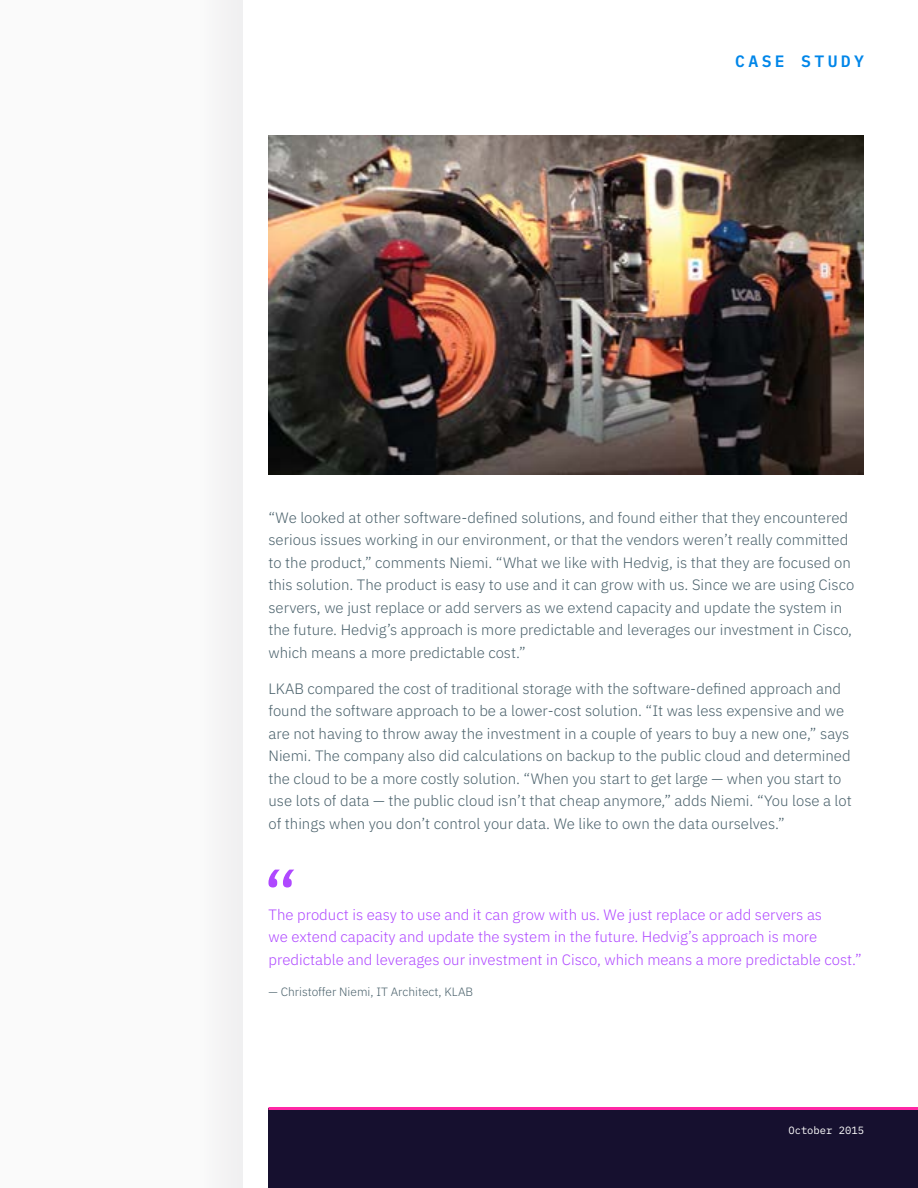
<style>
.page{position:relative;width:918px;height:1188px;background:#fff}
.page>*{position:absolute;margin:0;border:0;box-sizing:border-box;transform-origin:0 0}
.t1{font:600 16.5px "IBM Plex Mono";letter-spacing:.2em;color:#0086e9}
.t2{font:300 15px/22.5px "IBM Plex Sans";color:#4a616b}
.t3{font:300 15px/22.5px "IBM Plex Sans";color:#af48ff}
.t4{font:300 12px "IBM Plex Sans";color:#4a616b}
.t5{font:10.5px "IBM Plex Mono";color:#fff}
</style>
<div class="page">
<div style="left:0;top:0;width:243px;height:1188px;background:#fafafa"></div>
<div style="left:204px;top:0;width:44px;height:1188px;background:#f3f3f4"></div>
<div style="left:243px;top:0;width:675px;height:1188px;background:#fff"></div>
<img style="left:268px;top:135px;width:596px;height:339px">
<div style="left:268px;top:1108px;width:650px;height:80px;background:#16102f"></div>
<hr style="left:268px;top:1107px;width:650px;height:3px;background:#ff27a5">
<svg style="left:268px;top:870px;width:26px;height:18px"></svg>
<p class="t1" style="left:735px;top:48px;width:130px">CASE STUDY</p>
<p class="t2" style="left:268px;top:505px;width:587px">“We looked at other software-defined solutions, and found either that they encountered serious issues working in our environment, or that the vendors weren’t really committed to the product,” comments Niemi. “What we like with Hedvig, is that they are focused on this solution. The product is easy to use and it can grow with us. Since we are using Cisco servers, we just replace or add servers as we extend capacity and update the system in the future. Hedvig’s approach is more predictable and leverages our investment in Cisco, which means a more predictable cost.”</p>
<p class="t2" style="left:268px;top:676px;width:585px">LKAB compared the cost of traditional storage with the software-defined approach and found the software approach to be a lower-cost solution. “It was less expensive and we are not having to throw away the investment in a couple of years to buy a new one,” says Niemi. The company also did calculations on backup to the public cloud and determined the cloud to be a more costly solution. “When you start to get large — when you start to use lots of data — the public cloud isn’t that cheap anymore,” adds Niemi. “You lose a lot of things when you don’t control your data. We like to own the data ourselves.”</p>
<p class="t3" style="left:268px;top:902px;width:595px">The product is easy to use and it can grow with us. We just replace or add servers as<br>we extend capacity and update the system in the future. Hedvig’s approach is more predictable and leverages our investment in Cisco, which means a more predictable cost.”</p>
<p class="t4" style="left:268px;top:983px;width:206px">— Christoffer Niemi, IT Architect, KLAB</p>
<p class="t5" style="left:788px;top:1122px;width:77px">October 2015</p>
</div>
